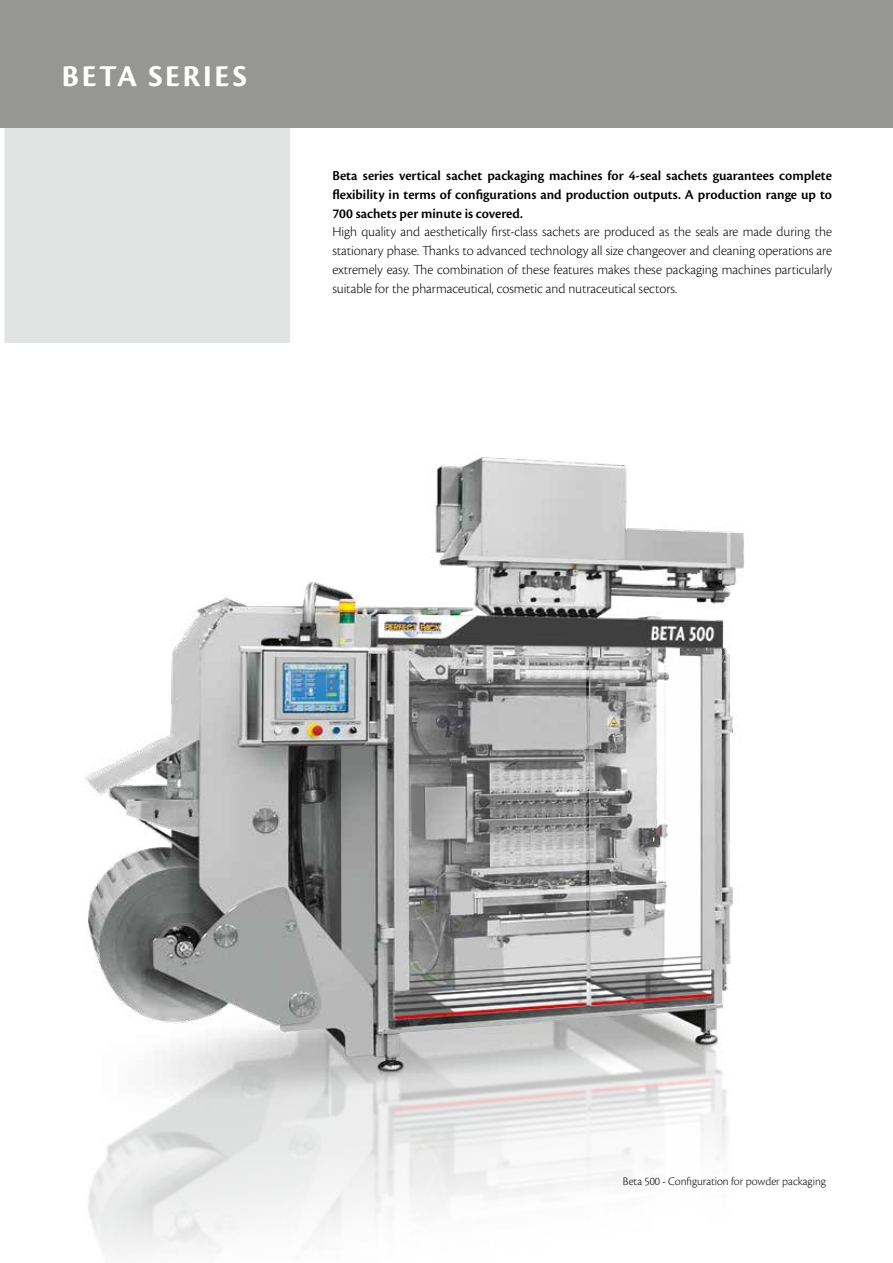
<style>
.page{position:relative;width:893px;height:1263px;background:#fff}
.page>*{position:absolute;margin:0;border:0;box-sizing:border-box;transform-origin:0 0}
.t1{font:31.5px "Cronos Pro Bold Subh";letter-spacing:.085em;color:#fff}
.t2{font:14.25px/18.8px "Cronos Pro Lt Subh";color:#000;text-align:justify}
.t3{font:14.25px/18.8px "Cronos Pro Semibold Subh";color:#000;text-align:justify}
.t4{font:12px "Cronos Pro Lt Subh";color:#000}
</style>
<div class="page">
<img style="left:85px;top:457px;width:659px;height:797px">
<div style="left:0;top:126px;width:290px;height:217px;background:#e2e3e3"></div>
<hr style="left:0;top:121px;width:4px;height:297px;background:#fff">
<div style="left:0;top:0;width:893px;height:128px;background:#969794"></div>
<h1 class="t1" style="left:62px;top:58px;width:187px">BETA SERIES</h1>
<p class="t3" style="left:332px;top:166px;width:501px">Beta series vertical sachet packaging machines for 4-seal sachets guarantees complete flexibility in terms of configurations and production outputs. A production range up to 700 sachets per minute is covered.</p>
<p class="t2" style="left:332px;top:222px;width:501px">High quality and aesthetically first-class sachets are produced as the seals are made during the stationary phase. Thanks to advanced technology all size changeover and cleaning operations are extremely easy. The combination of these features makes these packaging machines particularly suitable for the pharmaceutical, cosmetic and nutraceutical sectors.</p>
<p class="t4" style="left:623px;top:1174px;width:204px">Beta 500 - Configuration for powder packaging</p>
</div>
